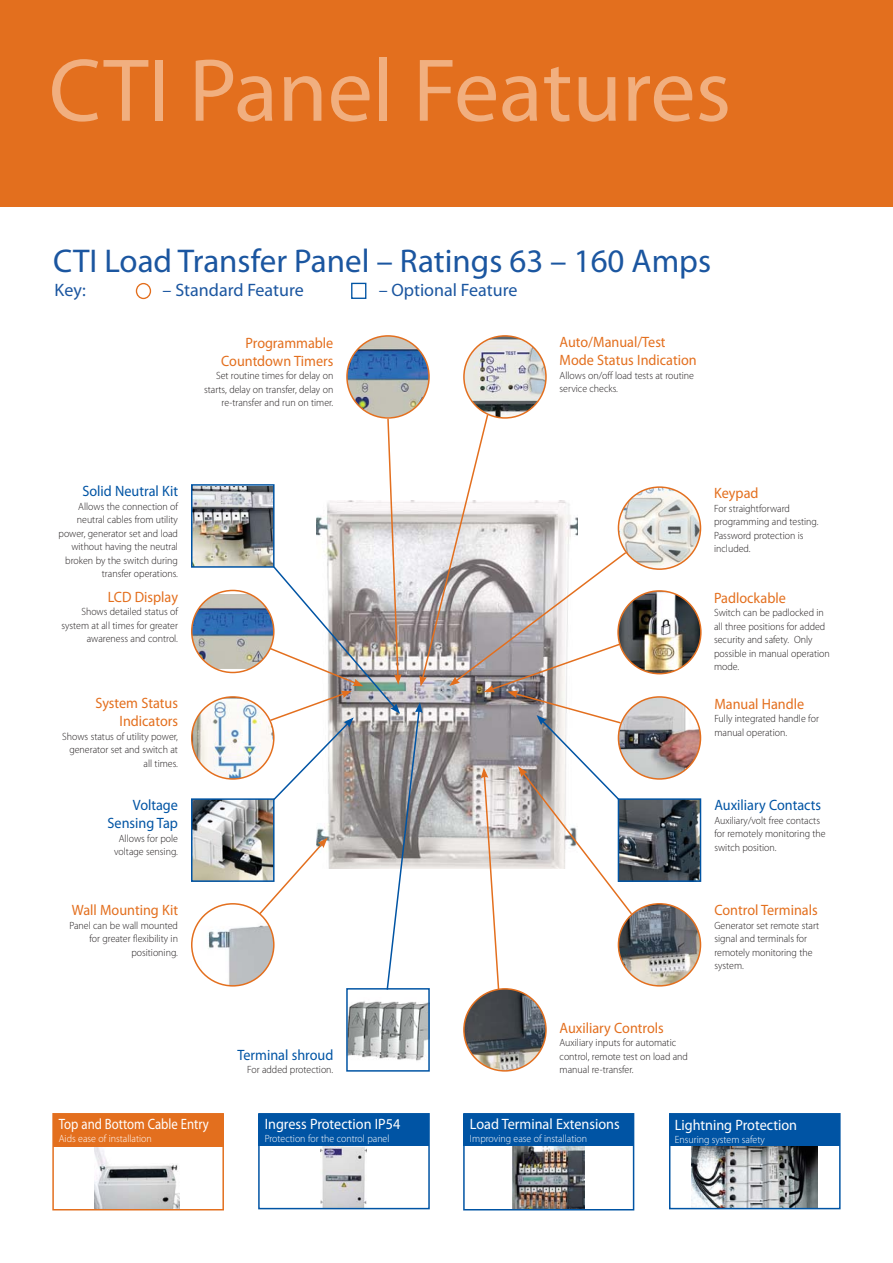
<style>
.page{position:relative;width:893px;height:1263px;background:#fff}
.page>*{position:absolute;margin:0;border:0;box-sizing:border-box;transform-origin:0 0}
.t1{font:90px "Myriad Pro";color:#f1af7f}
.t2{font:33px "Myriad Pro";color:#1b56a0}
.t3{font:18px "Myriad Pro";color:#1b56a0}
.t4{font:15px/18px "Myriad Pro";color:#e36f1e;text-align:right;scale:.94 1}
.t5{font:15px/18px "Myriad Pro";color:#0054a4;text-align:right;scale:.94 1}
.t6{font:15px "Myriad Pro";color:#fff;scale:.94 1}
.t7{font:15px "Myriad Pro";color:#fff;scale:.85 1}
.t8{font:300 10.5px/13.5px "Myriad Pro";color:#231f20;scale:.94 1}
.t9{font:300 10.5px "Myriad Pro";color:#fff;scale:.94 1}
</style>
<div class="page">
<div style="left:52px;top:1113px;width:172px;height:98px;border:2px solid #e36f1e"></div>
<svg style="left:258px;top:1113px;width:583px;height:98px"></svg>
<div style="left:0;top:0;width:893px;height:207px;background:#e36f1e"></div>
<img style="left:618px;top:591px;width:83px;height:83px;border-radius:50%">
<div style="left:617px;top:590px;width:84px;height:84px;border:2px solid #e36f1e;border-radius:50%"></div>
<img style="left:347px;top:336px;width:82px;height:77px">
<div style="left:346px;top:335px;width:84px;height:84px;border:2px solid #e36f1e;border-radius:50%"></div>
<img style="left:618px;top:697px;width:82px;height:82px;border-radius:50%">
<div style="left:618px;top:696px;width:83px;height:84px;border:2px solid #e36f1e;border-radius:50%"></div>
<img style="left:464px;top:336px;width:82px;height:82px;border-radius:50%">
<div style="left:463px;top:335px;width:84px;height:84px;border:2px solid #e36f1e;border-radius:50%"></div>
<img style="left:618px;top:904px;width:82px;height:82px;border-radius:50%">
<div style="left:618px;top:903px;width:83px;height:84px;border:2px solid #e36f1e;border-radius:50%"></div>
<img style="left:618px;top:487px;width:82px;height:82px;border-radius:50%">
<div style="left:618px;top:486px;width:83px;height:84px;border:2px solid #e36f1e;border-radius:50%"></div>
<img style="left:194px;top:487px;width:64px;height:78px">
<div style="left:191px;top:484px;width:84px;height:84px;border:2px solid #0054a4"></div>
<img style="left:194px;top:801px;width:64px;height:78px">
<div style="left:191px;top:798px;width:84px;height:84px;border:2px solid #0054a4"></div>
<img style="left:349px;top:1001px;width:78px;height:60px">
<div style="left:346px;top:988px;width:84px;height:84px;border:2px solid #0054a4"></div>
<img style="left:192px;top:904px;width:82px;height:82px;border-radius:50%">
<div style="left:191px;top:903px;width:84px;height:84px;border:2px solid #e36f1e;border-radius:50%"></div>
<img style="left:192px;top:594px;width:66px;height:75px">
<div style="left:191px;top:590px;width:84px;height:83px;border:2px solid #e36f1e;border-radius:50%"></div>
<img style="left:192px;top:697px;width:82px;height:82px;border-radius:50%">
<div style="left:191px;top:696px;width:84px;height:84px;border:2px solid #e36f1e;border-radius:50%"></div>
<img style="left:464px;top:989px;width:82px;height:82px;border-radius:50%">
<div style="left:463px;top:988px;width:84px;height:84px;border:2px solid #e36f1e;border-radius:50%"></div>
<svg style="left:258px;top:413px;width:375px;height:578px"></svg>
<img style="left:621px;top:801px;width:77px;height:78px">
<div style="left:618px;top:798px;width:83px;height:84px;border:2px solid #0054a4"></div>
<img style="left:94px;top:1146px;width:85px;height:63px">
<img style="left:512px;top:1146px;width:72px;height:63px">
<div style="left:53px;top:1114px;width:170px;height:32px;background:#e36f1e"></div>
<div style="left:670px;top:1114px;width:170px;height:32px;background:#0054a4"></div>
<div style="left:464px;top:1114px;width:170px;height:32px;background:#0054a4"></div>
<div style="left:259px;top:1115px;width:170px;height:31px;background:#0054a4"></div>
<div style="left:136px;top:283px;width:15px;height:16px;border:1px solid #e36f1e;border-radius:50%"></div>
<div style="left:351px;top:283px;width:15px;height:16px;border:1px solid #0054a4"></div>
<h1 class="t1" style="left:49px;top:56px;width:684px">CTI Panel Features</h1>
<h2 class="t2" style="left:53px;top:248px;width:659px">CTI Load Transfer Panel – Ratings 63 – 160 Amps</h2>
<h3 class="t3" style="left:55px;top:284px;width:33px">Key:</h3>
<h3 class="t3" style="left:163px;top:284px;width:143px">– Standard Feature</h3>
<h3 class="t3" style="left:379px;top:284px;width:140px">– Optional Feature</h3>
<h3 class="t4" style="left:221px;top:335px;width:121px">Programmable<br>Countdown Timers</h3>
<p class="t8" style="left:204px;top:370px;width:139px;text-align:right">Set routine times for delay on starts, delay on transfer, delay on re-transfer and run on timer.</p>
<h3 class="t4" style="left:560px;top:334px;width:147px;text-align:left">Auto/Manual/Test<br>Mode Status Indication</h3>
<p class="t8" style="left:560px;top:369px;width:144px">Allows on/off load tests at routine service checks.</p>
<h3 class="t5" style="left:82px;top:483px;width:103px">Solid Neutral Kit</h3>
<p class="t8" style="left:59px;top:500px;width:129px;text-align:right">Allows the connection of neutral cables from utility power, generator set and load without having the neutral broken by the switch during transfer operations.</p>
<h3 class="t4" style="left:108px;top:589px;width:76px">LCD Display</h3>
<p class="t8" style="left:61px;top:606px;width:126px;text-align:right">Shows detailed status of system at all times for greater awareness and control.</p>
<h3 class="t4" style="left:96px;top:695px;width:89px">System Status<br>Indicators</h3>
<p class="t8" style="left:62px;top:730px;width:125px;text-align:right">Shows status of utility power, generator set and switch at all times.</p>
<h3 class="t5" style="left:107px;top:797px;width:77px">Voltage<br>Sensing Tap</h3>
<p class="t8" style="left:114px;top:832px;width:69px;text-align:center">Allows for pole voltage sensing.</p>
<h3 class="t4" style="left:72px;top:902px;width:114px">Wall Mounting Kit</h3>
<p class="t8" style="left:69px;top:919px;width:117px;text-align:right">Panel can be wall mounted for greater flexibility in positioning.</p>
<h3 class="t7" style="left:59px;top:1118px;width:178px">Top and Bottom Cable Entry</h3>
<p class="t9" style="left:59px;top:1135px;width:100px">Aids ease of installation</p>
<h3 class="t5" style="left:237px;top:1047px;width:103px">Terminal shroud</h3>
<p class="t8" style="left:247px;top:1064px;width:93px">For added protection.</p>
<h3 class="t6" style="left:265px;top:1118px;width:146px">Ingress Protection IP54</h3>
<p class="t9" style="left:265px;top:1135px;width:134px">Protection for the control panel</p>
<h3 class="t4" style="left:714px;top:485px;width:49px">Keypad</h3>
<p class="t8" style="left:714px;top:502px;width:112px">For straightforward programming and testing.<br>Password protection is included.</p>
<h3 class="t4" style="left:714px;top:589px;width:78px">Padlockable</h3>
<p class="t8" style="left:714px;top:606px;width:125px">Switch can be padlocked in all three positions for added security and safety. Only possible in manual operation mode.</p>
<h3 class="t4" style="left:714px;top:696px;width:97px">Manual Handle</h3>
<p class="t8" style="left:714px;top:713px;width:113px">Fully integrated handle for manual operation.</p>
<h3 class="t5" style="left:714px;top:797px;width:115px">Auxiliary Contacts</h3>
<p class="t8" style="left:714px;top:814px;width:120px">Auxiliary/volt free contacts for remotely monitoring the switch position.</p>
<h3 class="t4" style="left:560px;top:1020px;width:112px">Auxiliary Controls</h3>
<p class="t8" style="left:560px;top:1037px;width:138px">Auxiliary inputs for automatic control, remote test on load and manual re-transfer.</p>
<h3 class="t4" style="left:714px;top:902px;width:111px">Control Terminals</h3>
<p class="t8" style="left:714px;top:919px;width:113px">Generator set remote start signal and terminals for remotely monitoring the system.</p>
<h3 class="t6" style="left:470px;top:1118px;width:161px">Load Terminal Extensions</h3>
<p class="t9" style="left:470px;top:1135px;width:126px">Improving ease of installation</p>
<h3 class="t6" style="left:675px;top:1119px;width:132px">Lightning Protection</h3>
<p class="t9" style="left:675px;top:1136px;width:97px">Ensuring system safety</p>
</div>
